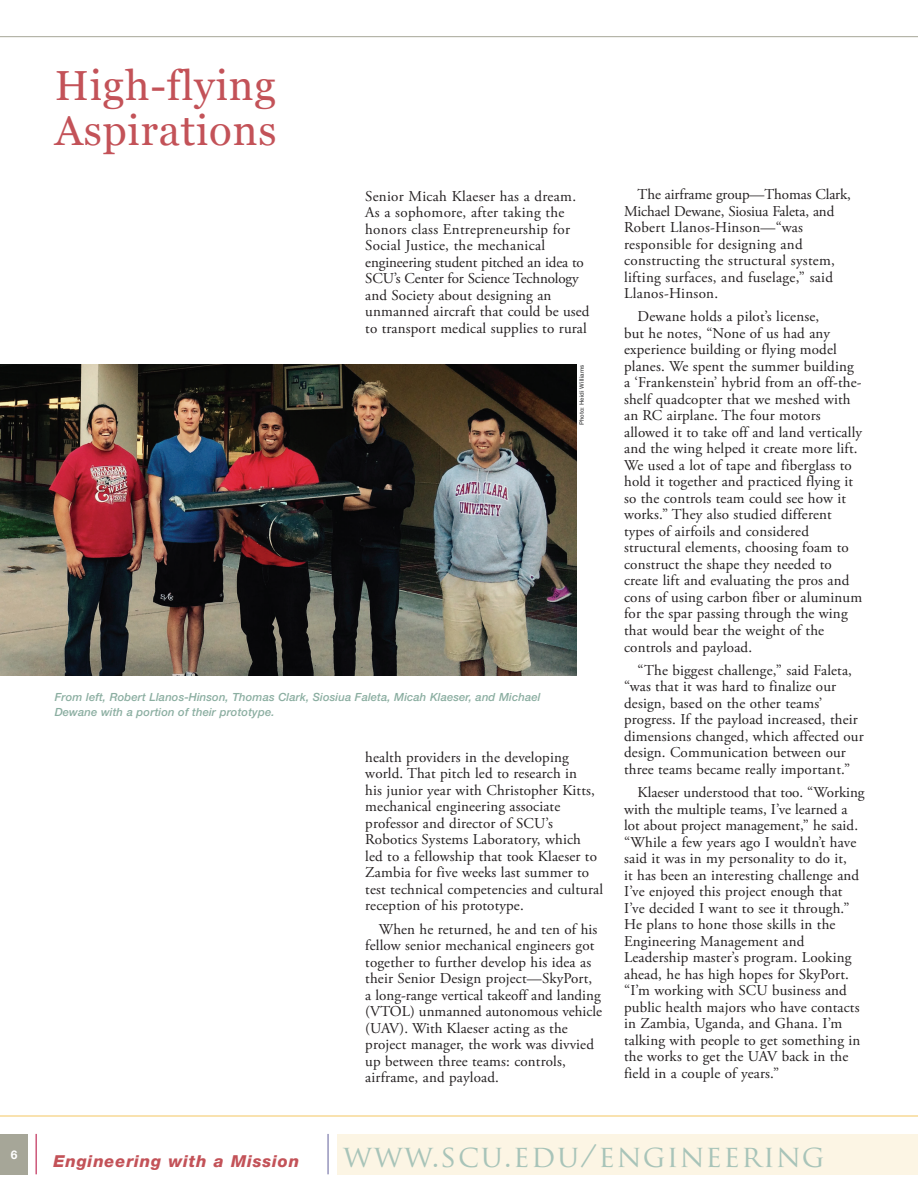
<style>
.page{position:relative;width:918px;height:1188px;background:#fff}
.page>*{position:absolute;margin:0;border:0;box-sizing:border-box;transform-origin:0 0}
.t1{font:42px/45px "Georgia";letter-spacing:.02em;color:#c35258}
.t2{font:30px "Trajan Pro";letter-spacing:.05em;color:#a8c4b9}
.t3{font:italic 800 16.5px "Helvetica Neue";letter-spacing:.05em;color:#c35258}
.t4{font:15px/16.5px "Adobe Garamond Pro";letter-spacing:.01em;color:#231f20}
.t5{font:700 12px "Helvetica Neue";color:#fff}
.t6{font:italic 500 11.25px/15px "Helvetica Neue";letter-spacing:.01em;color:#8baea1}
.t7{font:500 6px "Helvetica Neue";letter-spacing:.01em;color:#4b4c4d}
</style>
<div class="page">
<div style="left:0;top:1133px;width:28px;height:41px;background:#a6a698"></div>
<hr style="left:36px;top:1133px;width:1px;height:41px;background:#b30437">
<div style="left:337px;top:1133px;width:581px;height:41px;background:#fcf5e4"></div>
<hr style="left:328px;top:1133px;width:1px;height:41px;background:#62609a">
<hr style="left:0;top:36px;width:918px;height:1px;background:#a6a698">
<hr style="left:0;top:1115px;width:918px;height:1px;background:#f4c661">
<img style="left:0;top:365px;width:576px;height:311px">
<p class="t5" style="left:11px;top:1146px;width:8px">6</p>
<h1 class="t1" style="left:55px;top:61px;width:223px">High-flying<br>Aspirations</h1>
<p class="t4" style="left:365px;top:188px;width:226px">Senior Micah Klaeser has a dream.<br>As a sophomore, after taking the honors class Entrepreneurship for Social Justice, the mechanical engineering student pitched an idea to SCU’s Center for Science Technology and Society about designing an unmanned aircraft that could be used to transport medical supplies to rural</p>
<p class="t7" style="left:578px;top:425px;width:62px;rotate:-90deg">Photo: Heidi Williams</p>
<p class="t6" style="left:55px;top:689px;width:487px">From left, Robert Llanos-Hinson, Thomas Clark, Siosiua Faleta, Micah Klaeser, and Michael<br>Dewane with a portion of their prototype.</p>
<p class="t4" style="left:365px;top:749px;width:239px">health providers in the developing world. That pitch led to research in<br>his junior year with Christopher Kitts, mechanical engineering associate professor and director of SCU’s Robotics Systems Laboratory, which<br>led to a fellowship that took Klaeser to Zambia for five weeks last summer to test technical competencies and cultural reception of his prototype.</p>
<p class="t4" style="left:365px;top:921px;width:238px;text-indent:14px">When he returned, he and ten of his fellow senior mechanical engineers got together to further develop his idea as their Senior Design project—SkyPort, a long-range vertical takeoff and landing (VTOL) unmanned autonomous vehicle (UAV). With Klaeser acting as the project manager, the work was divvied up between three teams: controls, airframe, and payload.</p>
<p class="t4" style="left:624px;top:186px;width:228px;text-indent:14px">The airframe group—Thomas Clark,<br>Michael Dewane, Siosiua Faleta, and<br>Robert Llanos-Hinson—“was responsible for designing and constructing the structural system, lifting surfaces, and fuselage,” said<br>Llanos-Hinson.</p>
<p class="t4" style="left:624px;top:309px;width:239px;text-indent:14px">Dewane holds a pilot’s license,<br>but he notes, “None of us had any experience building or flying model planes. We spent the summer building a ‘Frankenstein’ hybrid from an off-the&shy;shelf quadcopter that we meshed with an RC airplane. The four motors allowed it to take off and land vertically and the wing helped it create more lift.<br>We used a lot of tape and fiberglass to hold it together and practiced flying it so the controls team could see how it works.” They also studied different types of airfoils and considered structural elements, choosing foam to construct the shape they needed to create lift and evaluating the pros and cons of using carbon fiber or aluminum for the spar passing through the wing that would bear the weight of the controls and payload.</p>
<p class="t4" style="left:624px;top:662px;width:241px;text-indent:14px">“The biggest challenge,” said Faleta, “was that it was hard to finalize our design, based on the other teams’ progress. If the payload increased, their dimensions changed, which affected our design. Communication between our three teams became really important.”</p>
<p class="t4" style="left:624px;top:784px;width:242px;text-indent:14px">Klaeser understood that too. “Working with the multiple teams, I’ve learned a lot about project management,” he said. “While a few years ago I wouldn’t have said it was in my personality to do it,<br>it has been an interesting challenge and I’ve enjoyed this project enough that I’ve decided I want to see it through.” He plans to hone those skills in the Engineering Management and Leadership master’s program. Looking ahead, he has high hopes for SkyPort. “I’m working with SCU business and public health majors who have contacts in Zambia, Uganda, and Ghana. I’m talking with people to get something in the works to get the UAV back in the field in a couple of years.”</p>
<p class="t3" style="left:53px;top:1150px;width:247px">Engineering with a Mission</p>
<h2 class="t2" style="left:343px;top:1136px;width:483px">WWW.SCU.EDU/ENGINEERING</h2>
</div>
